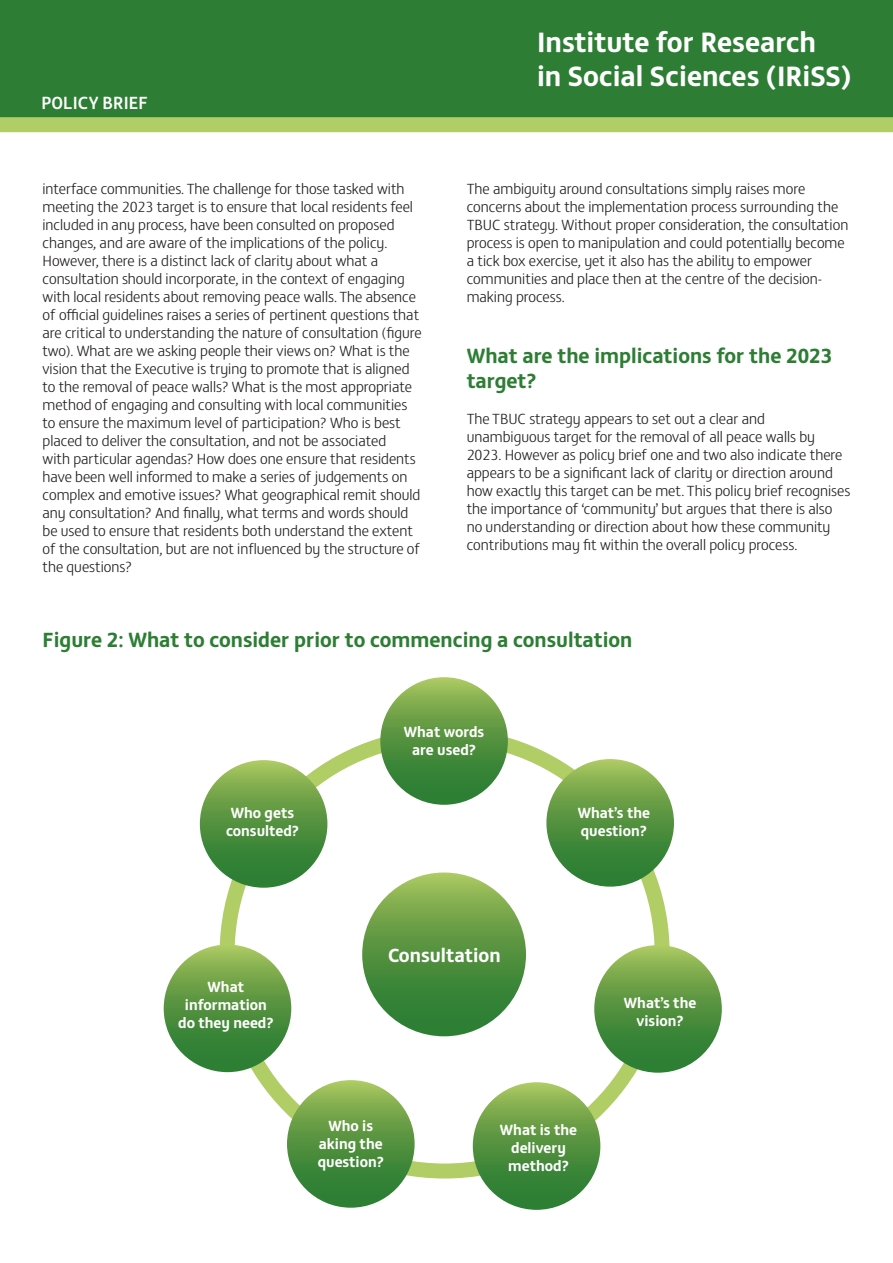
<style>
.page{position:relative;width:893px;height:1263px;background:#fff}
.page>*{position:absolute;margin:0;border:0;box-sizing:border-box;transform-origin:0 0}
.t1{font:700 28.5px/34.2px "FS Matthew";color:#fff}
.t2{font:700 21px/25.2px "FS Matthew";color:#2d7e34}
.t3{font:700 19.5px "FS Matthew";color:#fff}
.t4{font:500 18px "FS Matthew";color:#fff}
.t5{font:300 15px/18px "FS Matthew";color:#231f20}
.t6{font:700 15px/18px "FS Matthew";color:#fff;text-align:center}
</style>
<div class="page">
<div style="left:0;top:0;width:893px;height:119px;background:#2d7e34"></div>
<div style="left:0;top:117px;width:893px;height:15px;background:#b1ce66"></div>
<div style="left:547px;top:760px;width:126px;height:126px;background:linear-gradient(to bottom,#9bbc58,#1b732d);border-radius:63px"></div>
<svg style="left:362px;top:872px;width:164px;height:164px;background:#599642"></svg>
<div style="left:474px;top:1083px;width:126px;height:126px;background:linear-gradient(to bottom,#9bbc58,#1b732d);border-radius:63px"></div>
<svg style="left:288px;top:1081px;width:126px;height:126px;background:#589541"></svg>
<svg style="left:164px;top:945px;width:127px;height:126px;background:#599641"></svg>
<svg style="left:595px;top:946px;width:126px;height:126px;background:#589541"></svg>
<div style="left:201px;top:761px;width:126px;height:126px;background:linear-gradient(to bottom,#9bbc58,#1b732d);border-radius:63px"></div>
<svg style="left:381px;top:678px;width:126px;height:126px;background:#589541"></svg>
<p class="t4" style="left:41px;top:89px;width:108px">POLICY BRIEF</p>
<p class="t5" style="left:43px;top:179px;width:381px">interface communities. The challenge for those tasked with meeting the 2023 target is to ensure that local residents feel included in any process, have been consulted on proposed changes, and are aware of the implications of the policy.<br>However, there is a distinct lack of clarity about what a consultation should incorporate, in the context of engaging with local residents about removing peace walls. The absence of official guidelines raises a series of pertinent questions that are critical to understanding the nature of consultation (figure two). What are we asking people their views on? What is the vision that the Executive is trying to promote that is aligned to the removal of peace walls? What is the most appropriate method of engaging and consulting with local communities to ensure the maximum level of participation? Who is best placed to deliver the consultation, and not be associated<br>with particular agendas? How does one ensure that residents have been well informed to make a series of judgements on complex and emotive issues? What geographical remit should any consultation? And finally, what terms and words should be used to ensure that residents both understand the extent of the consultation, but are not influenced by the structure of the questions?</p>
<h1 class="t1" style="left:537px;top:22px;width:316px">Institute for Research<br>in Social Sciences (IRiSS)</h1>
<p class="t5" style="left:467px;top:179px;width:383px">The ambiguity around consultations simply raises more concerns about the implementation process surrounding the TBUC strategy. Without proper consideration, the consultation process is open to manipulation and could potentially become a tick box exercise, yet it also has the ability to empower communities and place then at the centre of the decision&shy;making process.</p>
<p class="t2" style="left:467px;top:341px;width:367px">What are the implications for the 2023 target?</p>
<p class="t5" style="left:467px;top:409px;width:385px">The TBUC strategy appears to set out a clear and unambiguous target for the removal of all peace walls by 2023. However as policy brief one and two also indicate there appears to be a significant lack of clarity or direction around how exactly this target can be met. This policy brief recognises the importance of ‘community’ but argues that there is also no understanding or direction about how these community contributions may fit within the overall policy process.</p>
<p class="t2" style="left:43px;top:625px;width:591px">Figure 2: What to consider prior to commencing a consultation</p>
<p class="t6" style="left:231px;top:802px;width:65px">Who gets</p>
<p class="t6" style="left:226px;top:820px;width:74px">consulted?</p>
<p class="t6" style="left:404px;top:721px;width:82px">What words</p>
<p class="t6" style="left:412px;top:739px;width:65px">are used?</p>
<p class="t6" style="left:578px;top:802px;width:74px;text-align:left">What’s the question?</p>
<p class="t6" style="left:178px;top:976px;width:97px">What information do they need?</p>
<p class="t3" style="left:388px;top:939px;width:114px">Consultation</p>
<p class="t6" style="left:318px;top:1115px;width:68px">Who is aking the question?</p>
<p class="t6" style="left:500px;top:1119px;width:79px">What is the delivery method?</p>
<p class="t6" style="left:624px;top:992px;width:74px">What’s the vision?</p>
</div>
